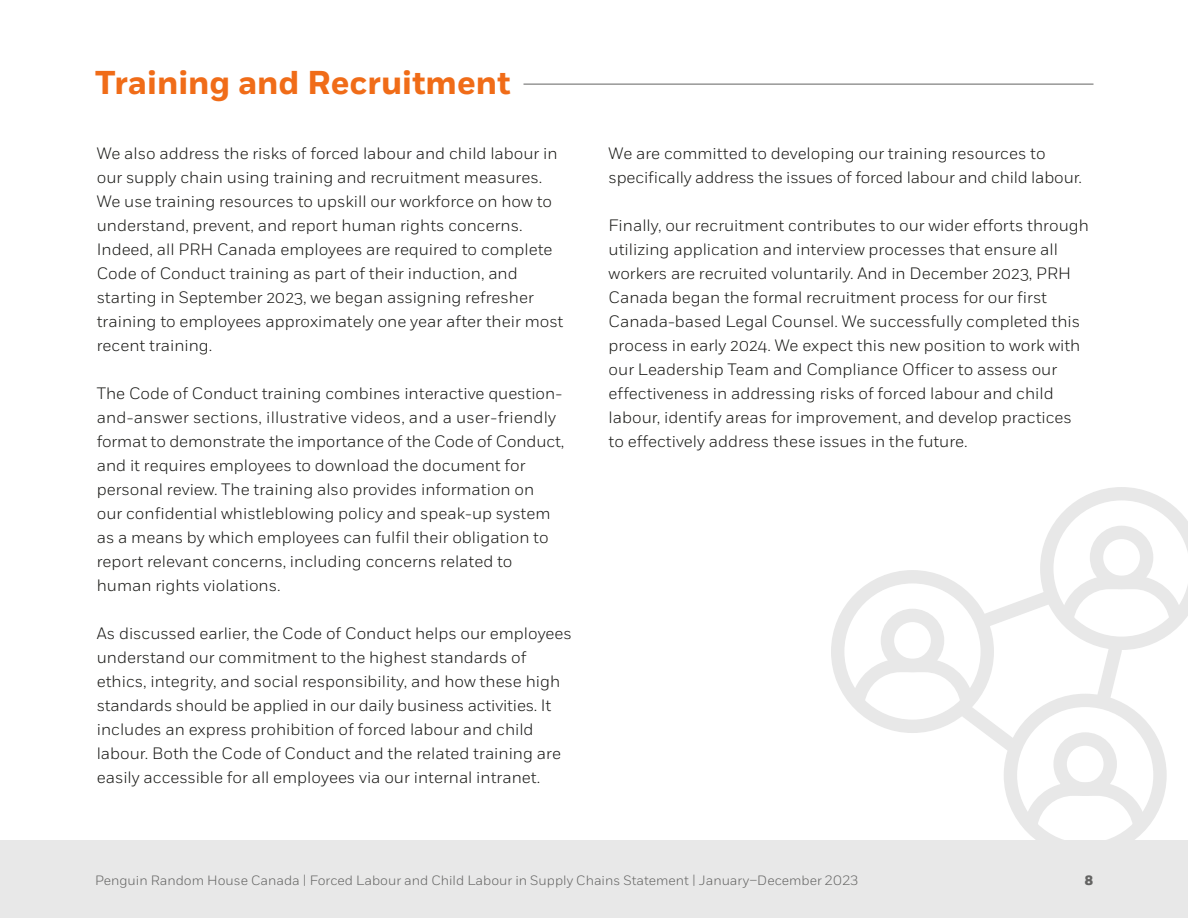
<style>
.page{position:relative;width:1188px;height:918px;background:#fff}
.page>*{position:absolute;margin:0;border:0;box-sizing:border-box;transform-origin:0 0}
.HEADING_Fort_ORANGE{font:700 33px "Fort";color:#f06c18}
.Body_Fort_11{font:300 16.5px/24px "Fort";color:#171714}
.t1{font:300 13.5px "Fort";color:#636362}
.t2{font:800 13.5px "Fort";color:#636362}
</style>
<div class="page">
<div style="left:0;top:841px;width:1188px;height:77px;background:#e8e8e8"></div>
<hr style="left:523px;top:84px;width:571px;height:1px;background:#636362">
<svg style="left:831px;top:487px;width:357px;height:354px"></svg>
<p class="HEADING_Fort_ORANGE" style="left:95px;top:62px;width:417px">Training and Recruitment</p>
<p class="Body_Fort_11" style="left:97px;top:141px;width:468px">We also address the risks of forced labour and child labour in our supply chain using training and recruitment measures.<br>We use training resources to upskill our workforce on how to understand, prevent, and report human rights concerns.<br>Indeed, all PRH Canada employees are required to complete Code of Conduct training as part of their induction, and starting in September 2023, we began assigning refresher training to employees approximately one year after their most recent training.</p>
<p class="Body_Fort_11" style="left:97px;top:381px;width:469px">The Code of Conduct training combines interactive question&shy;and-answer sections, illustrative videos, and a user-friendly format to demonstrate the importance of the Code of Conduct, and it requires employees to download the document for personal review. The training also provides information on<br>our confidential whistleblowing policy and speak-up system as a means by which employees can fulfil their obligation to report relevant concerns, including concerns related to human rights violations.</p>
<p class="Body_Fort_11" style="left:97px;top:621px;width:477px">As discussed earlier, the Code of Conduct helps our employees understand our commitment to the highest standards of ethics, integrity, and social responsibility, and how these high standards should be applied in our daily business activities. It includes an express prohibition of forced labour and child labour. Both the Code of Conduct and the related training are easily accessible for all employees via our internal intranet.</p>
<p class="Body_Fort_11" style="left:609px;top:141px;width:475px">We are committed to developing our training resources to specifically address the issues of forced labour and child labour.</p>
<p class="Body_Fort_11" style="left:609px;top:213px;width:482px">Finally, our recruitment contributes to our wider efforts through utilizing application and interview processes that ensure all workers are recruited voluntarily. And in December 2023, PRH Canada began the formal recruitment process for our first Canada-based Legal Counsel. We successfully completed this process in early 2024. We expect this new position to work with our Leadership Team and Compliance Officer to assess our effectiveness in addressing risks of forced labour and child labour, identify areas for improvement, and develop practices to effectively address these issues in the future.</p>
<p class="t1" style="left:95px;top:872px;width:765px">Penguin Random House Canada | Forced Labour and Child Labour in Supply Chains Statement | January–December 2023</p>
<p class="t2" style="left:1085px;top:872px;width:10px">8</p>
</div>
